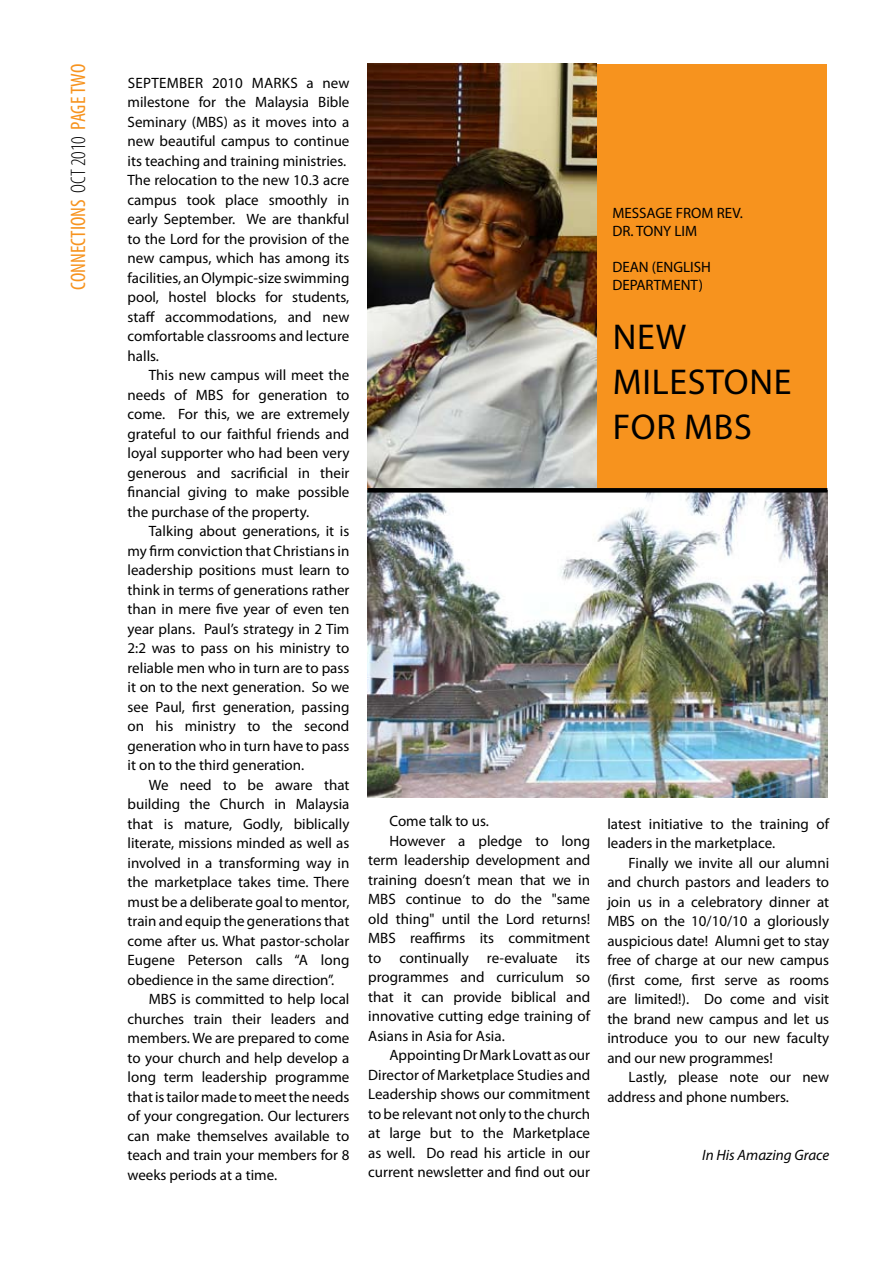
<style>
.page{position:relative;width:893px;height:1263px;background:#fff}
.page>*{position:absolute;margin:0;border:0;box-sizing:border-box;transform-origin:0 0}
.t1{font:36px/45px "Myriad Pro";letter-spacing:.02em;color:#000}
.t2{font:condensed 21px "Myriad Pro";color:#f7931e}
.t3{font:15px/19.5px "Myriad Pro";color:#000}
.t4{font:15px "Myriad Pro";letter-spacing:.02em;color:#000}
.t5{font:italic 15px "Myriad Pro";color:#000}
.s1{font-weight:300;color:#000}
</style>
<div class="page">
<div style="left:588px;top:64px;width:239px;height:427px;background:#f7931e"></div>
<img style="left:367px;top:64px;width:229px;height:424px">
<img style="left:367px;top:493px;width:460px;height:304px">
<div style="left:367px;top:488px;width:460px;height:5px;background:#000"></div>
<h2 class="t2" style="left:66px;top:290px;width:227px;rotate:-90deg">CONNECTIONS <span class="s1">OCT 2010</span> PAGE TWO</h2>
<p class="t4" style="left:128px;top:74px;width:135px">September 2010 marks</p>
<p class="t3" style="left:128px;top:73px;width:223px;text-indent:179px">a new milestone for the Malaysia Bible<br>Seminary (MBS) as it moves into a new beautiful campus to continue its teaching and training ministries.<br>The relocation to the new 10.3 acre campus took place smoothly in early September. We are thankful to the Lord for the provision of the new campus, which has among its facilities, an Olympic-size swimming pool, hostel blocks for students, staff accommodations, and new comfortable classrooms and lecture halls.</p>
<p class="t3" style="left:128px;top:365px;width:223px;text-align:justify;text-indent:21px">This new campus will meet the needs of MBS for generation to come. For this, we are extremely grateful to our faithful friends and loyal supporter who had been very generous and sacrificial in their financial giving to make possible the purchase of the property.</p>
<p class="t3" style="left:128px;top:521px;width:223px;text-align:justify;text-indent:21px">Talking about generations, it is my firm conviction that Christians in leadership positions must learn to think in terms of generations rather than in mere five year of even ten year plans. Paul’s strategy in 2 Tim 2:2 was to pass on his ministry to reliable men who in turn are to pass it on to the next generation. So we see Paul, first generation, passing on his ministry to the second generation who in turn have to pass it on to the third generation.</p>
<p class="t3" style="left:128px;top:775px;width:223px;text-align:justify;text-indent:21px">We need to be aware that building the Church in Malaysia that is mature, Godly, biblically literate, missions minded as well as involved in a transforming way in the marketplace takes time. There must be a deliberate goal to mentor, train and equip the generations that come after us. What pastor-scholar Eugene Peterson calls “A long obedience in the same direction”.</p>
<p class="t3" style="left:128px;top:989px;width:223px;text-align:justify;text-indent:21px">MBS is committed to help local churches train their leaders and members. We are prepared to come to your church and help develop a long term leadership programme that is tailor made to meet the needs of your congregation. Our lecturers can make themselves available to teach and train your members for 8 weeks periods at a time.</p>
<p class="t3" style="left:612px;top:204px;width:132px;line-height:18px">MESSAGE FROM REV.<br>DR. TONY LIM</p>
<p class="t3" style="left:612px;top:258px;width:98px;line-height:18px">DEAN (ENGLISH<br>DEPARTMENT)</p>
<h1 class="t1" style="left:613px;top:314px;width:180px">New milestone for</h1>
<h1 class="t1" style="left:684px;top:404px;width:69px">MBS</h1>
<p class="t3" style="left:389px;top:811px;width:101px">Come talk to us.</p>
<p class="t3" style="left:389px;top:831px;width:202px">However a pledge to long</p>
<p class="t3" style="left:368px;top:850px;width:223px">term leadership development and</p>
<p class="t3" style="left:368px;top:870px;width:223px">training doesn’t mean that we in</p>
<p class="t3" style="left:368px;top:889px;width:223px">MBS continue to do the "same</p>
<p class="t3" style="left:368px;top:909px;width:223px">old thing" until the Lord returns!</p>
<p class="t3" style="left:368px;top:928px;width:223px">MBS reaffirms its commitment</p>
<p class="t3" style="left:368px;top:948px;width:223px">to continually re-evaluate its</p>
<p class="t3" style="left:368px;top:967px;width:223px">programmes and curriculum so</p>
<p class="t3" style="left:368px;top:987px;width:223px">that it can provide biblical and</p>
<p class="t3" style="left:368px;top:1006px;width:223px">innovative cutting edge training of</p>
<p class="t3" style="left:368px;top:1026px;width:138px">Asians in Asia for Asia.</p>
<p class="t3" style="left:389px;top:1045px;width:202px">Appointing Dr Mark Lovatt as our</p>
<p class="t3" style="left:368px;top:1065px;width:223px">Director of Marketplace Studies and</p>
<p class="t3" style="left:368px;top:1084px;width:223px">Leadership shows our commitment</p>
<p class="t3" style="left:368px;top:1104px;width:223px">to be relevant not only to the church</p>
<p class="t3" style="left:368px;top:1123px;width:223px">at large but to the Marketplace</p>
<p class="t3" style="left:368px;top:1143px;width:223px">as well. Do read his article in our</p>
<p class="t3" style="left:368px;top:1162px;width:223px">current newsletter and find out our</p>
<p class="t3" style="left:607px;top:814px;width:223px">latest initiative to the training of leaders in the marketplace.</p>
<p class="t3" style="left:607px;top:853px;width:223px;text-align:justify;text-indent:21px">Finally we invite all our alumni and church pastors and leaders to join us in a celebratory dinner at MBS on the 10/10/10 a gloriously auspicious date! Alumni get to stay free of charge at our new campus (first come, first serve as rooms are limited!). Do come and visit the brand new campus and let us introduce you to our new faculty and our new programmes!</p>
<p class="t3" style="left:607px;top:1067px;width:223px;text-indent:21px">Lastly, please note our new address and phone numbers.</p>
<p class="t5" style="left:702px;top:1146px;width:128px">In His Amazing Grace</p>
</div>
